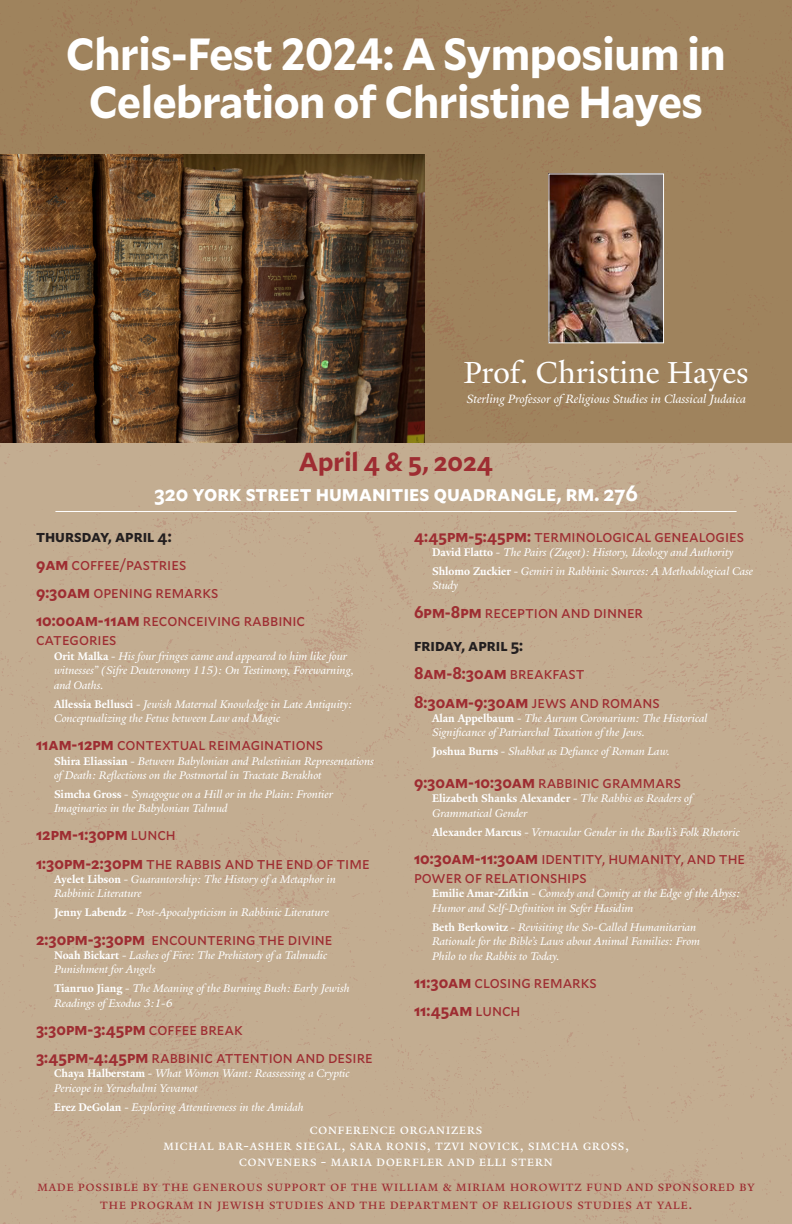
<style>
.page{position:relative;width:792px;height:1224px;background:#fff}
.page>*{position:absolute;margin:0;border:0;box-sizing:border-box;transform-origin:0 0}
.t1{font:700 45px/48px "Mallory Compact";letter-spacing:-.01em;color:#fff;text-align:center}
.t2{font:33px "Yale New";color:#fff}
.t3{font:700 26px "Mallory Compact";color:#9e2d32}
.t4{font:700 21px "Mallory Compact";color:#fff}
.t5{font:16px/19.2px "Mallory Compact";color:#9e2d32}
.t6{font:700 16px "Mallory Compact";color:#9e2d32}
.t7{font:700 16px "Mallory Compact";color:#231f20}
.t8{font:15px "Yale New";letter-spacing:.02em;color:#9e2d32}
.t9{font:15px/16px "Yale New";letter-spacing:.02em;color:#fff;text-align:center}
.t10{font:italic 13px "Yale New";color:#fff}
.t11{font:italic 12px/14.4px "Yale New";color:#fff}
.s1{font-weight:700}
.s2{font-weight:700;font-style:normal}
.s3{font-style:normal}
.s4{font-weight:400}
</style>
<div class="page">
<img style="left:0;top:0;width:792px;height:1224px">
<img style="left:550px;top:175px;width:112px;height:166px">
<div style="left:548px;top:173px;width:116px;height:170px;border:1px solid #fff"></div>
<hr style="left:55px;top:511px;width:682px;height:1px;background:#fff">
<img style="left:0;top:154px;width:424px;height:289px">
<p class="t1" style="left:66px;top:27px;width:661px">Chris-Fest 2024: A Symposium in<br>Celebration of Christine Hayes</p>
<p class="t2" style="left:464px;top:353px;width:286px">Prof. Christine Hayes</p>
<p class="t10" style="left:467px;top:391px;width:281px">Sterling Professor of Religious Studies in Classical Judaica</p>
<p class="t3" style="left:299px;top:443px;width:196px">April 4 &amp; 5, 2024</p>
<p class="t4" style="left:154px;top:478px;width:485px">320 york street humanities quadrangle, rm. 276</p>
<p class="t7" style="left:36px;top:524px;width:137px">thursday, april 4:</p>
<p class="t5" style="left:36px;top:554px;width:152px"><span class="s1">9am</span> coffee/pastries</p>
<p class="t5" style="left:36px;top:582px;width:184px"><span class="s1">9:30am</span> opening remarks</p>
<p class="t5" style="left:36px;top:610px;width:271px"><span class="s1">10:00am-11am</span> reconceiving rabbinic categories</p>
<p class="t11" style="left:54px;top:649px;width:301px"><span class="s2">Orit Malka</span> <span class="s3">-</span> His four fringes came and appeared to him like four witnesses” (Sifre Deuteronomy 115): On Testimony, Forewarning, and Oaths.</p>
<p class="t11" style="left:54px;top:697px;width:300px"><span class="s2">Allessia Bellusci</span> - Jewish Maternal Knowledge in Late Antiquity:<br>Conceptualizing the Fetus between Law and Magic</p>
<p class="t5" style="left:36px;top:734px;width:289px"><span class="s1">11am-12pm</span> contextual reimaginations</p>
<p class="t11" style="left:54px;top:754px;width:321px"><span class="s2">Shira Eliassian</span> <span class="s3">-</span> Between Babylonian and Palestinian Representations of Death: Reflections on the Postmortal in Tractate Berakhot</p>
<p class="t11" style="left:54px;top:787px;width:280px"><span class="s2">Simcha Gross</span> <span class="s3">-</span> Synagogue on a Hill or in the Plain: Frontier<br>Imaginaries in the Babylonian Talmud</p>
<p class="t6" style="left:36px;top:823px;width:141px">12pm-1:30pm <span class="s4">lunch</span></p>
<p class="t5" style="left:36px;top:853px;width:335px"><span class="s1">1:30pm-2:30pm</span> the rabbis and the end of time</p>
<p class="t11" style="left:54px;top:872px;width:283px"><span class="s2">Ayelet Libson</span> <span class="s3">-</span> Guarantorship: The History of a Metaphor in<br>Rabbinic Literature</p>
<p class="t11" style="left:54px;top:905px;width:276px"><span class="s2">Jenny Labendz</span> <span class="s3">-</span> Post-Apocalypticism in Rabbinic Literature</p>
<p class="t5" style="left:36px;top:929px;width:298px"><span class="s1">2:30pm-3:30pm</span> encountering the divine</p>
<p class="t11" style="left:54px;top:948px;width:275px"><span class="s2">Noah Bickart</span> <span class="s3">-</span> Lashes of Fire: The Prehistory of a Talmudic<br>Punishment for Angels</p>
<p class="t11" style="left:54px;top:981px;width:297px"><span class="s2">Tianruo Jiang</span> <span class="s3">-</span> The Meaning of the Burning Bush: Early Jewish<br>Readings of Exodus 3:1-6</p>
<p class="t6" style="left:36px;top:1017px;width:208px">3:30pm-3:45pm <span class="s4">coffee break</span></p>
<p class="t5" style="left:36px;top:1047px;width:338px"><span class="s1">3:45pm-4:45pm</span> rabbinic attention and desire</p>
<p class="t11" style="left:54px;top:1066px;width:297px"><span class="s2">Chaya Halberstam</span> <span class="s3">-</span> What Women Want: Reassessing a Cryptic<br>Pericope in Yerushalmi Yevamot</p>
<p class="t11" style="left:54px;top:1100px;width:251px"><span class="s2">Erez DeGolan</span> <span class="s3">-</span> Exploring Attentiveness in the Amidah</p>
<p class="t5" style="left:414px;top:526px;width:332px"><span class="s1">4:45pm-5:45pm:</span> terminological genealogies</p>
<p class="t11" style="left:432px;top:545px;width:303px"><span class="s2">David Flatto</span> <span class="s3">-</span> The Pairs (Zugot): History, Ideology and Authority</p>
<p class="t11" style="left:432px;top:564px;width:323px"><span class="s2">Shlomo Zuckier</span> <span class="s3">-</span> Gemiri in Rabbinic Sources: A Methodological Case<br>Study</p>
<p class="t5" style="left:414px;top:602px;width:231px"><span class="s1">6pm-8pm</span> reception and dinner</p>
<p class="t7" style="left:414px;top:634px;width:111px">friday, april 5:</p>
<p class="t6" style="left:414px;top:662px;width:172px">8am-8:30am <span class="s4">breakfast</span></p>
<p class="t6" style="left:414px;top:690px;width:247px">8:30am-9:30am <span class="s4">jews and romans</span></p>
<p class="t11" style="left:432px;top:711px;width:277px"><span class="s2">Alan Appelbaum</span> <span class="s3">-</span> The Aurum Coronarium: The Historical<br>Significance of Patriarchal Taxation of the Jews.</p>
<p class="t11" style="left:432px;top:744px;width:239px"><span class="s2">Joshua Burns</span> <span class="s3">-</span> Shabbat as Defiance of Roman Law.</p>
<p class="t5" style="left:414px;top:772px;width:269px"><span class="s1">9:30am-10:30am</span> rabbinic grammars</p>
<p class="t11" style="left:432px;top:791px;width:262px"><span class="s2">Elizabeth Shanks Alexander</span> <span class="s3">-</span> The Rabbis as Readers of<br>Grammatical Gender</p>
<p class="t11" style="left:432px;top:825px;width:309px"><span class="s2">Alexander Marcus</span> <span class="s3">-</span> Vernacular Gender in the Bavli’s Folk Rhetoric</p>
<p class="t5" style="left:414px;top:848px;width:333px"><span class="s1">10:30am-11:30am</span> identity, humanity, and the power of relationships</p>
<p class="t11" style="left:432px;top:886px;width:310px"><span class="s2">Emilie Amar-Zifkin</span> <span class="s3">-</span> Comedy and Comity at the Edge of the Abyss:<br>Humor and Self-Definition in Sefer Hasidim</p>
<p class="t11" style="left:432px;top:920px;width:270px"><span class="s2">Beth Berkowitz</span> <span class="s3">-</span> Revisiting the So-Called Humanitarian<br>Rationale for the Bible’s Laws about Animal Families: From<br>Philo to the Rabbis to Today.</p>
<p class="t5" style="left:414px;top:972px;width:184px"><span class="s1">11:30am</span> closing remarks</p>
<p class="t6" style="left:414px;top:999px;width:108px">11:45am <span class="s4">lunch</span></p>
<p class="t9" style="left:309px;top:1121px;width:175px">conference organizers</p>
<p class="t9" style="left:163px;top:1137px;width:467px">michal bar-asher siegal, sara ronis, tzvi novick, simcha gross, conveners - maria doerfler and elli stern</p>
<p class="t8" style="left:37px;top:1177px;width:719px">made possible by the generous support of the william &amp; miriam horowitz fund and sponsored by</p>
<p class="t8" style="left:100px;top:1195px;width:594px">the program in jewish studies and the department of religious studies at yale.</p>
</div>
